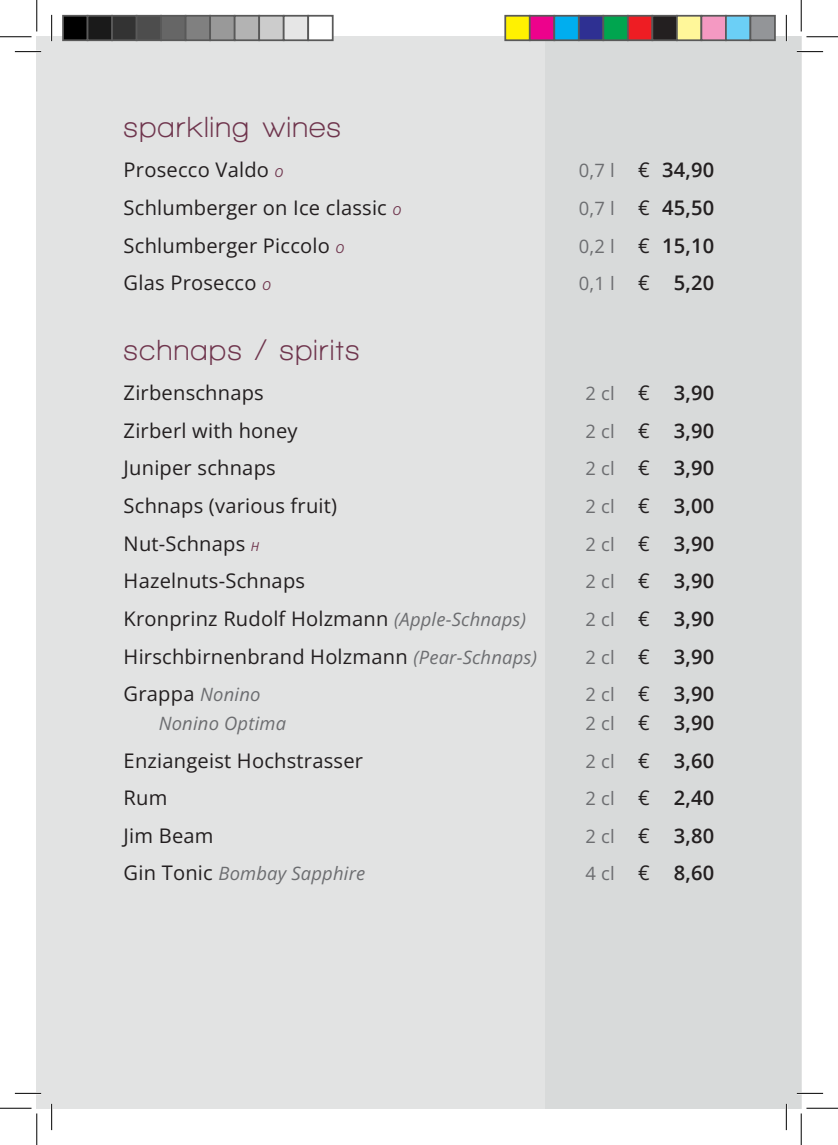
<style>
.page{position:relative;width:838px;height:1145px;background:#fff}
.page>*{position:absolute;margin:0;border:0;box-sizing:border-box;transform-origin:0 0}
.t1{font:700 29.75px "Walkway";letter-spacing:.05em;color:#6f354d}
.t2{font:20.12px "Open Sans";letter-spacing:.01em;color:#231f20}
.t3{font:600 20.12px "Open Sans";letter-spacing:.01em;color:#231f20}
.t4{font:italic 18.38px "Open Sans";letter-spacing:.01em;color:#6c6d70}
.t5{font:18.38px "Open Sans";color:#6c6d70}
.s1{font-style:italic;font-size:12.25px;color:#6f354d}
.s2{font-weight:400;font-size:18.38px;color:#6c6d70}
.s3{font-weight:400}
.s4{font-size:20.12px;color:#231f20}
.s5{font-weight:600;font-size:20.12px;color:#231f20}
.s6{font-style:italic;font-size:18.38px;color:#6c6d70}
.s7{font-style:normal;font-size:20.12px;color:#231f20}
</style>
<div class="page">
<div style="left:37px;top:37px;width:764px;height:1071px;background:#e2e3e3"></div>
<div style="left:545px;top:37px;width:256px;height:1071px;background:#d8dada"></div>
<hr style="left:15px;top:51px;width:26px;height:2px;background:#fff">
<hr style="left:796px;top:51px;width:27px;height:2px;background:#fff">
<hr style="left:15px;top:1092px;width:26px;height:2px;background:#fff">
<hr style="left:796px;top:1092px;width:27px;height:2px;background:#fff">
<hr style="left:51px;top:15px;width:2px;height:26px;background:#fff">
<hr style="left:51px;top:1104px;width:2px;height:26px;background:#fff">
<hr style="left:785px;top:15px;width:2px;height:26px;background:#fff">
<hr style="left:785px;top:1104px;width:2px;height:26px;background:#fff">
<svg style="left:15px;top:51px;width:26px;height:1px"></svg>
<svg style="left:796px;top:51px;width:27px;height:1px"></svg>
<svg style="left:15px;top:1093px;width:26px;height:1px"></svg>
<svg style="left:796px;top:1093px;width:27px;height:1px"></svg>
<svg style="left:51px;top:15px;width:1px;height:26px"></svg>
<svg style="left:51px;top:1104px;width:1px;height:26px"></svg>
<svg style="left:786px;top:15px;width:1px;height:26px"></svg>
<svg style="left:786px;top:1104px;width:1px;height:26px"></svg>
<hr style="left:0;top:36px;width:32px;height:1px;background:#000">
<hr style="left:806px;top:36px;width:31px;height:1px;background:#000">
<hr style="left:0;top:1108px;width:32px;height:1px;background:#000">
<hr style="left:806px;top:1108px;width:31px;height:1px;background:#000">
<hr style="left:36px;top:0;width:1px;height:31px;background:#000">
<hr style="left:36px;top:1113px;width:1px;height:32px;background:#000">
<hr style="left:800px;top:0;width:1px;height:31px;background:#000">
<hr style="left:800px;top:1113px;width:1px;height:32px;background:#000">
<div style="left:63px;top:16px;width:25px;height:24px;background:#000"></div>
<div style="left:62px;top:15px;width:26px;height:26px;border:2px solid #595959"></div>
<div style="left:88px;top:16px;width:24px;height:24px;background:#1a1a1a"></div>
<div style="left:87px;top:15px;width:26px;height:26px;border:2px solid #595959"></div>
<div style="left:112px;top:16px;width:25px;height:24px;background:#333"></div>
<div style="left:111px;top:15px;width:26px;height:26px;border:2px solid #595959"></div>
<div style="left:137px;top:16px;width:24px;height:24px;background:#4d4d4d"></div>
<div style="left:136px;top:15px;width:26px;height:26px;border:2px solid #595959"></div>
<div style="left:161px;top:16px;width:25px;height:24px;background:#666"></div>
<div style="left:160px;top:15px;width:26px;height:26px;border:2px solid #595959"></div>
<div style="left:186px;top:16px;width:24px;height:24px;background:#808080"></div>
<div style="left:185px;top:15px;width:26px;height:26px;border:2px solid #595959"></div>
<div style="left:210px;top:16px;width:25px;height:24px;background:#999"></div>
<div style="left:209px;top:15px;width:26px;height:26px;border:2px solid #595959"></div>
<div style="left:235px;top:16px;width:24px;height:24px;background:#b3b3b3"></div>
<div style="left:234px;top:15px;width:26px;height:26px;border:2px solid #595959"></div>
<div style="left:259px;top:16px;width:25px;height:24px;background:#ccc"></div>
<div style="left:258px;top:15px;width:26px;height:26px;border:2px solid #595959"></div>
<div style="left:284px;top:16px;width:24px;height:24px;background:#e6e6e6"></div>
<div style="left:283px;top:15px;width:26px;height:26px;border:2px solid #595959"></div>
<div style="left:308px;top:16px;width:25px;height:24px;background:#fff"></div>
<div style="left:307px;top:15px;width:26px;height:26px;border:2px solid #595959"></div>
<div style="left:505px;top:16px;width:24px;height:24px;background:#fff101"></div>
<div style="left:504px;top:15px;width:26px;height:26px;border:2px solid #595959"></div>
<div style="left:529px;top:16px;width:25px;height:24px;background:#ed028c"></div>
<div style="left:529px;top:15px;width:26px;height:26px;border:2px solid #595959"></div>
<div style="left:554px;top:16px;width:24px;height:24px;background:#00aeef"></div>
<div style="left:553px;top:15px;width:26px;height:26px;border:2px solid #595959"></div>
<div style="left:578px;top:16px;width:25px;height:24px;background:#2e3092"></div>
<div style="left:578px;top:15px;width:26px;height:26px;border:2px solid #595959"></div>
<div style="left:603px;top:16px;width:24px;height:24px;background:#00a54f"></div>
<div style="left:602px;top:15px;width:26px;height:26px;border:2px solid #595959"></div>
<div style="left:627px;top:16px;width:25px;height:24px;background:#ee1d23"></div>
<div style="left:627px;top:15px;width:26px;height:26px;border:2px solid #595959"></div>
<div style="left:652px;top:16px;width:24px;height:24px;background:#231f20"></div>
<div style="left:651px;top:15px;width:26px;height:26px;border:2px solid #595959"></div>
<div style="left:676px;top:16px;width:25px;height:24px;background:#fff79a"></div>
<div style="left:676px;top:15px;width:26px;height:26px;border:2px solid #595959"></div>
<div style="left:701px;top:16px;width:24px;height:24px;background:#f499c2"></div>
<div style="left:700px;top:15px;width:26px;height:26px;border:2px solid #595959"></div>
<div style="left:725px;top:16px;width:25px;height:24px;background:#6bcff6"></div>
<div style="left:725px;top:15px;width:26px;height:26px;border:2px solid #595959"></div>
<div style="left:750px;top:16px;width:24px;height:24px;background:#939598"></div>
<div style="left:749px;top:15px;width:26px;height:26px;border:2px solid #595959"></div>
<h1 class="t1" style="left:124px;top:111px;width:219px">sparkling wines</h1>
<p class="t2" style="left:124px;top:156px;width:161px">Prosecco Valdo <span class="s1">O</span></p>
<p class="t3" style="left:579px;top:156px;width:137px"><span class="s2">0,7 l</span> <span class="s3">€</span> 34,90</p>
<p class="t2" style="left:124px;top:194px;width:279px">Schlumberger on Ice classic <span class="s1">O</span></p>
<p class="t3" style="left:579px;top:194px;width:137px"><span class="s2">0,7 l</span> <span class="s3">€</span> 45,50</p>
<p class="t2" style="left:124px;top:231px;width:222px">Schlumberger Piccolo <span class="s1">O</span></p>
<p class="t3" style="left:579px;top:231px;width:137px"><span class="s2">0,2 l</span> <span class="s3">€</span> 15,10</p>
<p class="t2" style="left:124px;top:269px;width:149px">Glas Prosecco <span class="s1">O</span></p>
<p class="t5" style="left:579px;top:271px;width:137px">0,1 l <span class="s4">€</span> <span class="s5">5,20</span></p>
<h1 class="t1" style="left:124px;top:334px;width:237px">schnaps / spirits</h1>
<p class="t2" style="left:124px;top:379px;width:142px">Zirbenschnaps</p>
<p class="t3" style="left:585px;top:379px;width:130px"><span class="s2">2 cl</span> <span class="s3">€</span> 3,90</p>
<p class="t2" style="left:124px;top:417px;width:175px">Zirberl with honey</p>
<p class="t3" style="left:585px;top:417px;width:130px"><span class="s2">2 cl</span> <span class="s3">€</span> 3,90</p>
<p class="t2" style="left:124px;top:454px;width:154px">Juniper schnaps</p>
<p class="t3" style="left:585px;top:454px;width:130px"><span class="s2">2 cl</span> <span class="s3">€</span> 3,90</p>
<p class="t2" style="left:124px;top:492px;width:215px">Schnaps (various fruit)</p>
<p class="t3" style="left:585px;top:492px;width:130px"><span class="s2">2 cl</span> <span class="s3">€</span> 3,00</p>
<p class="t2" style="left:124px;top:530px;width:137px">Nut-Schnaps <span class="s1">H</span></p>
<p class="t3" style="left:585px;top:530px;width:130px"><span class="s2">2 cl</span> <span class="s3">€</span> 3,90</p>
<p class="t2" style="left:124px;top:567px;width:183px">Hazelnuts-Schnaps</p>
<p class="t3" style="left:585px;top:567px;width:130px"><span class="s2">2 cl</span> <span class="s3">€</span> 3,90</p>
<p class="t2" style="left:124px;top:605px;width:404px">Kronprinz Rudolf Holzmann <span class="s6">(Apple-Schnaps)</span></p>
<p class="t3" style="left:585px;top:605px;width:130px"><span class="s2">2 cl</span> <span class="s3">€</span> 3,90</p>
<p class="t2" style="left:124px;top:642px;width:415px">Hirschbirnenbrand Holzmann <span class="s6">(Pear-Schnaps)</span></p>
<p class="t3" style="left:585px;top:642px;width:130px"><span class="s2">2 cl</span> <span class="s3">€</span> 3,90</p>
<p class="t2" style="left:124px;top:680px;width:138px">Grappa <span class="s6">Nonino</span></p>
<p class="t3" style="left:585px;top:680px;width:130px"><span class="s2">2 cl</span> <span class="s3">€</span> 3,90</p>
<p class="t4" style="left:159px;top:710px;width:129px">Nonino Optima</p>
<p class="t3" style="left:585px;top:709px;width:130px"><span class="s2">2 cl</span> <span class="s3">€</span> 3,90</p>
<p class="t2" style="left:124px;top:746px;width:241px">Enziangeist Hochstrasser</p>
<p class="t3" style="left:585px;top:746px;width:130px"><span class="s2">2 cl</span> <span class="s3">€</span> 3,60</p>
<p class="t2" style="left:124px;top:784px;width:45px">Rum</p>
<p class="t3" style="left:585px;top:784px;width:130px"><span class="s2">2 cl</span> <span class="s3">€</span> 2,40</p>
<p class="t2" style="left:124px;top:822px;width:91px">Jim Beam</p>
<p class="t3" style="left:585px;top:822px;width:130px"><span class="s2">2 cl</span> <span class="s3">€</span> 3,80</p>
<p class="t4" style="left:124px;top:861px;width:243px"><span class="s7">Gin Tonic</span> Bombay Sapphire</p>
<p class="t3" style="left:585px;top:859px;width:130px"><span class="s2">4 cl</span> <span class="s3">€</span> 8,60</p>
</div>
